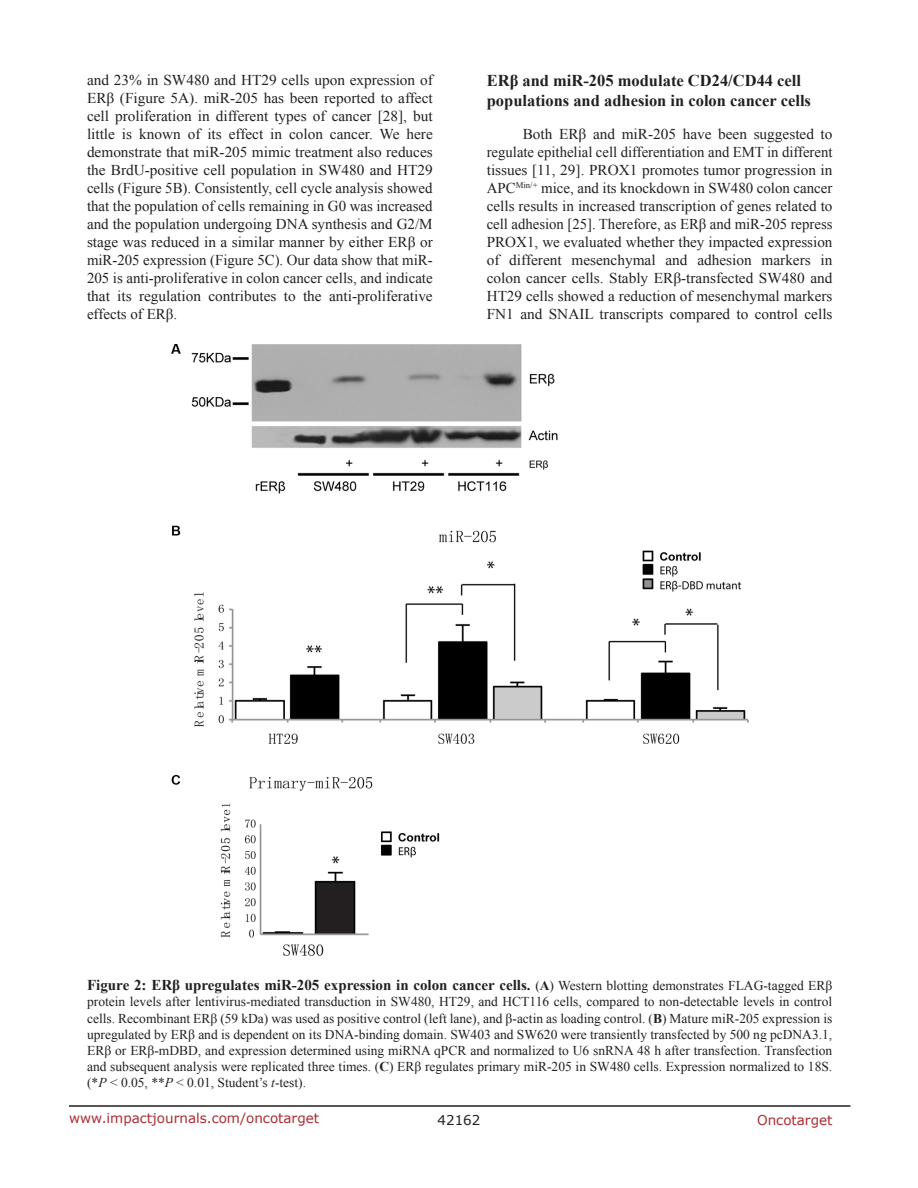
<style>
.page{position:relative;width:918px;height:1188px;background:#fff}
.page>*{position:absolute;margin:0;border:0;box-sizing:border-box;transform-origin:0 0}
.SubHeading_middle{font:700 16.5px/19.8px "Times New Roman";color:#231f20}
.BodyText{font:15px/18px "Times New Roman";color:#231f20;text-align:justify}
.FigureText{font:700 15px "Times New Roman";color:#231f20}
.FigureText-2{font:13.5px/16.2px "Times New Roman";color:#231f20;text-align:justify}
.t1{font:13.5px "Verdana";color:#ac2b31}
.t2{font:13.5px "Verdana";color:#231f20}
.s1{font-weight:400;font-size:13.5px}
.s2{font-size:13.5px}
.s3{font-weight:700}
.s4{font-style:italic}
</style>
<div class="page">
<hr style="left:69px;top:1105px;width:781px;height:2px;background:#231f20">
<img style="left:171px;top:345px;width:577px;height:611px">
<p class="BodyText" style="left:87px;top:71px;width:347px">and 23% in SW480 and HT29 cells upon expression of ERβ (Figure 5A). miR-205 has been reported to affect cell proliferation in different types of cancer [28], but little is known of its effect in colon cancer. We here demonstrate that miR-205 mimic treatment also reduces the BrdU-positive cell population in SW480 and HT29 cells (Figure 5B). Consistently, cell cycle analysis showed that the population of cells remaining in G0 was increased and the population undergoing DNA synthesis and G2/M stage was reduced in a similar manner by either ERβ or miR-205 expression (Figure 5C). Our data show that miR-205 is anti-proliferative in colon cancer cells, and indicate that its regulation contributes to the anti-proliferative effects of ERβ.</p>
<p class="SubHeading_middle" style="left:487px;top:70px;width:326px">ERβ and miR-205 modulate CD24/CD44 cell populations and adhesion in colon cancer cells</p>
<p class="BodyText" style="left:487px;top:125px;width:347px;text-indent:36px">Both ERβ and miR-205 have been suggested to regulate epithelial cell differentiation and EMT in different tissues [11, 29]. PROX1 promotes tumor progression in APC<sup>Min/+</sup> mice, and its knockdown in SW480 colon cancer cells results in increased transcription of genes related to cell adhesion [25]. Therefore, as ERβ and miR-205 repress PROX1, we evaluated whether they impacted expression of different mesenchymal and adhesion markers in colon cancer cells. Stably ERβ-transfected SW480 and HT29 cells showed a reduction of mesenchymal markers FN1 and SNAIL transcripts compared to control cells</p>
<p class="FigureText" style="left:87px;top:975px;width:747px">Figure 2: ERβ upregulates miR-205 expression in colon cancer cells. <span class="s1">(</span><span class="s2">A</span><span class="s1">) Western blotting demonstrates FLAG-tagged ERβ</span></p>
<p class="FigureText-2" style="left:87px;top:994px;width:747px">protein levels after lentivirus-mediated transduction in SW480, HT29, and HCT116 cells, compared to non-detectable levels in control cells. Recombinant ERβ (59 kDa) was used as positive control (left lane), and β-actin as loading control. (<span class="s3">B</span>) Mature miR-205 expression is upregulated by ERβ and is dependent on its DNA-binding domain. SW403 and SW620 were transiently transfected by 500 ng pcDNA3.1, ERβ or ERβ-mDBD, and expression determined using miRNA qPCR and normalized to U6 snRNA 48 h after transfection. Transfection and subsequent analysis were replicated three times. (<span class="s3">C</span>) ERβ regulates primary miR-205 in SW480 cells. Expression normalized to 18S. (*<span class="s4">P</span> &lt; 0.05, **<span class="s4">P</span> &lt; 0.01, Student’s <span class="s4">t</span>-test).</p>
<p class="t1" style="left:69px;top:1109px;width:252px">www.impactjournals.com/oncotarget</p>
<p class="t2" style="left:438px;top:1111px;width:44px">42162</p>
<p class="t1" style="left:757px;top:1111px;width:77px">Oncotarget</p>
</div>
